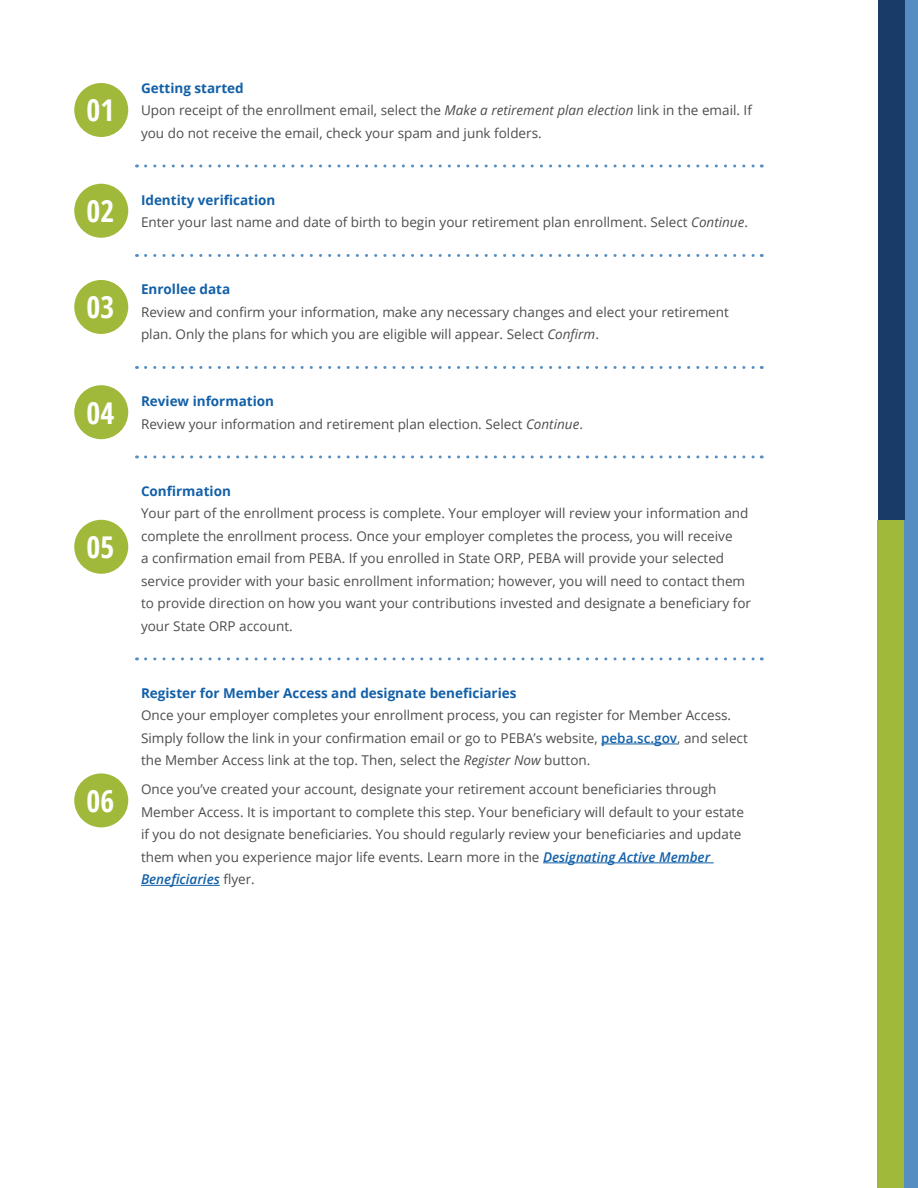
<style>
.page{position:relative;width:918px;height:1188px;background:#fff}
.page>*{position:absolute;margin:0;border:0;box-sizing:border-box;transform-origin:0 0}
.t1{font:700 condensed 30px "Open Sans";color:#fff}
.t2{font:13.5px/22.5px "Open Sans";color:#4d4d4f}
.t3{font:700 13.5px "Open Sans";color:#1260a8}
.s1{font-weight:700;color:#1260a8}
.s2{font-style:italic}
.s3{font-weight:600;color:#1260a8}
.s4{font-weight:600;font-style:italic;color:#1260a8}
</style>
<div class="page">
<div style="left:904px;top:0;width:14px;height:1188px;background:#568ec1"></div>
<div style="left:878px;top:0;width:26px;height:520px;background:#183b67"></div>
<div style="left:878px;top:520px;width:26px;height:668px;background:#a0b93b"></div>
<svg style="left:146px;top:164px;width:616px;height:3px"></svg>
<svg style="left:146px;top:254px;width:616px;height:3px"></svg>
<svg style="left:146px;top:366px;width:616px;height:3px"></svg>
<svg style="left:146px;top:455px;width:616px;height:3px"></svg>
<svg style="left:146px;top:657px;width:616px;height:3px"></svg>
<div style="left:74px;top:83px;width:54px;height:54px;background:#a0b93b;border-radius:50%"></div>
<div style="left:74px;top:184px;width:54px;height:54px;background:#a0b93b;border-radius:50%"></div>
<div style="left:74px;top:280px;width:54px;height:54px;background:#a0b93b;border-radius:50%"></div>
<div style="left:74px;top:385px;width:54px;height:54px;background:#a0b93b;border-radius:50%"></div>
<div style="left:74px;top:520px;width:54px;height:54px;background:#a0b93b;border-radius:50%"></div>
<div style="left:74px;top:773px;width:54px;height:54px;background:#a0b93b;border-radius:50%"></div>
<hr style="left:601px;top:744px;width:76px;height:1px;background:#1260a8">
<hr style="left:543px;top:863px;width:171px;height:1px;background:#1260a8">
<hr style="left:141px;top:885px;width:79px;height:1px;background:#1260a8">
<h1 class="t1" style="left:87px;top:90px;width:29px">01</h1>
<p class="t2" style="left:141px;top:76px;width:612px"><span class="s1">Getting started<br></span>Upon receipt of the enrollment email, select the <span class="s2">Make a retirement plan election</span> link in the email. If you do not receive the email, check your spam and junk folders.</p>
<h1 class="t1" style="left:87px;top:190px;width:29px">02</h1>
<p class="t2" style="left:141px;top:188px;width:609px"><span class="s1">Identity verification<br></span>Enter your last name and date of birth to begin your retirement plan enrollment. Select <span class="s2">Continue</span>.</p>
<h1 class="t1" style="left:87px;top:287px;width:29px">03</h1>
<p class="t3" style="left:141px;top:280px;width:91px">Enrollee data</p>
<p class="t2" style="left:141px;top:300px;width:589px">Review and confirm your information, make any necessary changes and elect your retirement plan. Only the plans for which you are eligible will appear. Select <span class="s2">Confirm</span>.</p>
<h1 class="t1" style="left:87px;top:392px;width:29px">04</h1>
<p class="t2" style="left:141px;top:390px;width:443px"><span class="s1">Review information<br></span>Review your information and retirement plan election. Select <span class="s2">Continue</span>.</p>
<h1 class="t1" style="left:87px;top:526px;width:29px">05</h1>
<h1 class="t1" style="left:87px;top:780px;width:29px">06</h1>
<p class="t3" style="left:141px;top:481px;width:91px">Confirmation</p>
<p class="t2" style="left:141px;top:502px;width:611px">Your part of the enrollment process is complete. Your employer will review your information and complete the enrollment process. Once your employer completes the process, you will receive<br>a confirmation email from PEBA. If you enrolled in State ORP, PEBA will provide your selected service provider with your basic enrollment information; however, you will need to contact them to provide direction on how you want your contributions invested and designate a beneficiary for your State ORP account.</p>
<p class="t3" style="left:141px;top:683px;width:377px">Register for Member Access and designate beneficiaries</p>
<p class="t2" style="left:141px;top:704px;width:608px">Once your employer completes your enrollment process, you can register for Member Access.<br>Simply follow the link in your confirmation email or go to PEBA’s website, <span class="s3">peba.sc.gov</span>, and select the Member Access link at the top. Then, select the <span class="s2">Register Now</span> button.</p>
<p class="t2" style="left:141px;top:778px;width:604px">Once you’ve created your account, designate your retirement account beneficiaries through Member Access. It is important to complete this step. Your beneficiary will default to your estate if you do not designate beneficiaries. You should regularly review your beneficiaries and update them when you experience major life events. Learn more in the <span class="s4">Designating Active Member Beneficiaries</span> flyer.</p>
</div>
